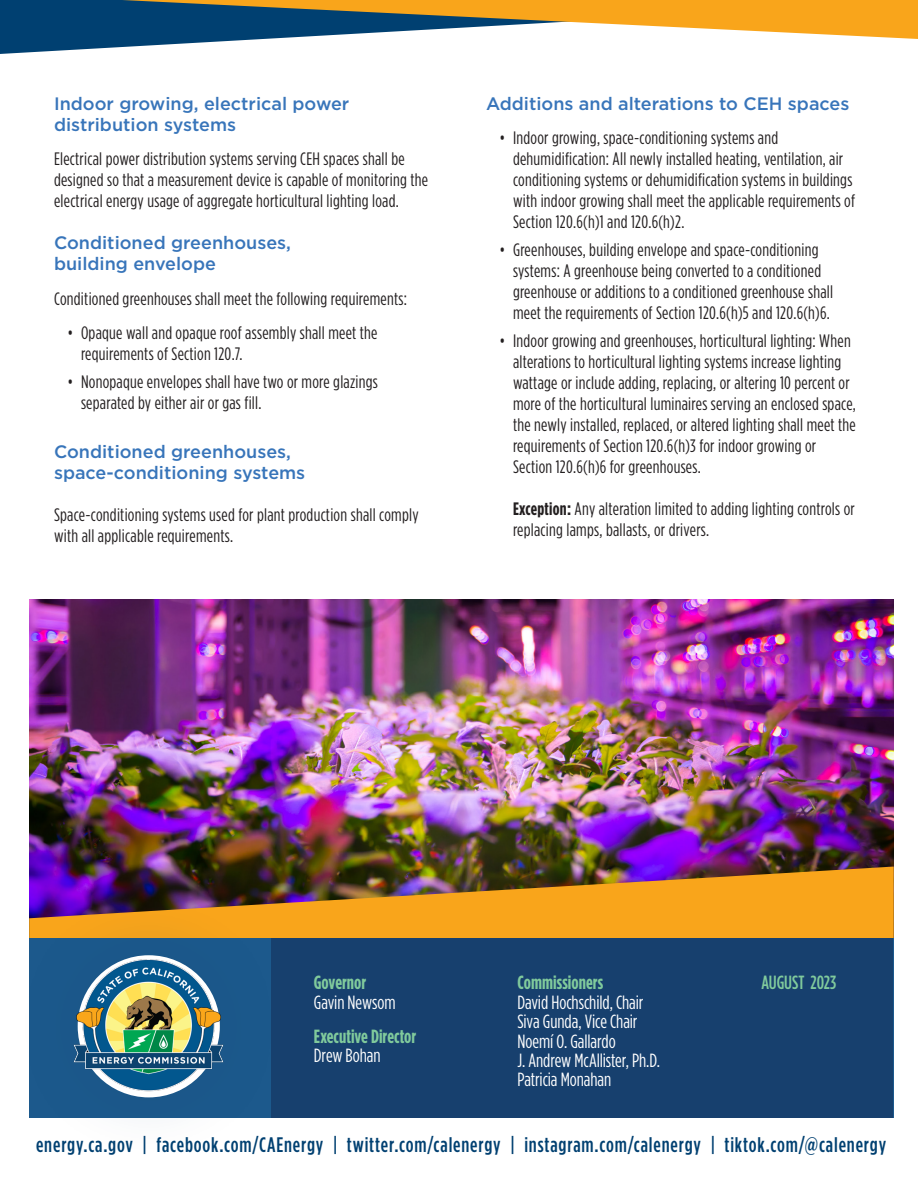
<style>
.page{position:relative;width:918px;height:1188px;background:#fff}
.page>*{position:absolute;margin:0;border:0;box-sizing:border-box;transform-origin:0 0}
.t1{font:500 condensed 21px "Gotham HTF";letter-spacing:.04em;color:#004071}
.t2{font:condensed 19.05px/19.5px "Gotham HTF";letter-spacing:-.005em;color:#fff}
.t3{font:700 condensed 19.05px "Gotham HTF";color:#80ca9c}
.t4{font:500 condensed 19.05px "Gotham HTF";letter-spacing:-.005em;color:#80ca9c}
.t5{font:condensed 18px/21px "Gotham HTF";letter-spacing:.015em;color:#231f20}
.t6{font:500 18px/21px "Gotham HTF";color:#3875ba}
.s1{font-weight:700}
</style>
<div class="page">
<img style="left:29px;top:600px;width:865px;height:267px">
<img style="left:29px;top:867px;width:865px;height:80px">
<svg style="left:0;top:0;width:262px;height:54px;fill:#004071"></svg>
<svg style="left:122px;top:0;width:796px;height:39px"></svg>
<div style="left:13px;top:891px;width:271px;height:271px;background:#17406e;opacity:.19"></div>
<img style="left:71px;top:955px;width:156px;height:142px">
<div style="left:271px;top:938px;width:622px;height:180px;background:#17406e"></div>
<h1 class="t6" style="left:54px;top:92px;width:297px">Indoor growing, electrical power distribution systems</h1>
<p class="t5" style="left:54px;top:148px;width:376px">Electrical power distribution systems serving CEH spaces shall be designed so that a measurement device is capable of monitoring the electrical energy usage of aggregate horticultural lighting load.</p>
<h2 class="t6" style="left:54px;top:232px;width:239px">Conditioned greenhouses, building envelope</h2>
<p class="t5" style="left:54px;top:288px;width:355px">Conditioned greenhouses shall meet the following requirements:</p>
<p class="t5" style="left:81px;top:322px;width:298px;text-indent:-14px">• Opaque wall and opaque roof assembly shall meet the requirements of Section 120.7.</p>
<p class="t5" style="left:81px;top:371px;width:299px;text-indent:-14px">• Nonopaque envelopes shall have two or more glazings separated by either air or gas fill.</p>
<h2 class="t6" style="left:54px;top:440px;width:253px">Conditioned greenhouses, space-conditioning systems</h2>
<p class="t5" style="left:54px;top:504px;width:366px">Space-conditioning systems used for plant production shall comply with all applicable requirements.</p>
<h2 class="t6" style="left:486px;top:93px;width:365px">Additions and alterations to CEH spaces</h2>
<p class="t5" style="left:513px;top:127px;width:344px;text-indent:-14px">• Indoor growing, space-conditioning systems and dehumidification: All newly installed heating, ventilation, air conditioning systems or dehumidification systems in buildings with indoor growing shall meet the applicable requirements of Section 120.6(h)1 and 120.6(h)2.</p>
<p class="t5" style="left:513px;top:239px;width:322px;text-indent:-14px">• Greenhouses, building envelope and space-conditioning systems: A greenhouse being converted to a conditioned greenhouse or additions to a conditioned greenhouse shall meet the requirements of Section 120.6(h)5 and 120.6(h)6.</p>
<p class="t5" style="left:513px;top:330px;width:344px;text-indent:-14px">• Indoor growing and greenhouses, horticultural lighting: When alterations to horticultural lighting systems increase lighting wattage or include adding, replacing, or altering 10 percent or more of the horticultural luminaires serving an enclosed space, the newly installed, replaced, or altered lighting shall meet the requirements of Section 120.6(h)3 for indoor growing or Section 120.6(h)6 for greenhouses.</p>
<p class="t5" style="left:513px;top:498px;width:343px"><span class="s1">Exception:</span> Any alteration limited to adding lighting controls or replacing lamps, ballasts, or drivers.</p>
<p class="t3" style="left:314px;top:972px;width:54px">Governor</p>
<p class="t3" style="left:517px;top:972px;width:87px">Commissioners</p>
<p class="t4" style="left:761px;top:972px;width:76px">AUGUST 2023</p>
<p class="t2" style="left:314px;top:992px;width:83px">Gavin Newsom</p>
<p class="t2" style="left:517px;top:992px;width:128px">David Hochschild, Chair<br>Siva Gunda, Vice Chair</p>
<p class="t3" style="left:314px;top:1026px;width:104px">Executive Director</p>
<p class="t2" style="left:517px;top:1031px;width:100px">Noemí O. Gallardo</p>
<p class="t2" style="left:314px;top:1046px;width:68px">Drew Bohan</p>
<p class="t2" style="left:517px;top:1050px;width:144px">J. Andrew McAllister, Ph.D.<br>Patricia Monahan</p>
<p class="t1" style="left:36px;top:1133px;width:852px">energy.ca.gov | facebook.com/CAEnergy | twitter.com/calenergy | instagram.com/calenergy | tiktok.com/@calenergy</p>
</div>
